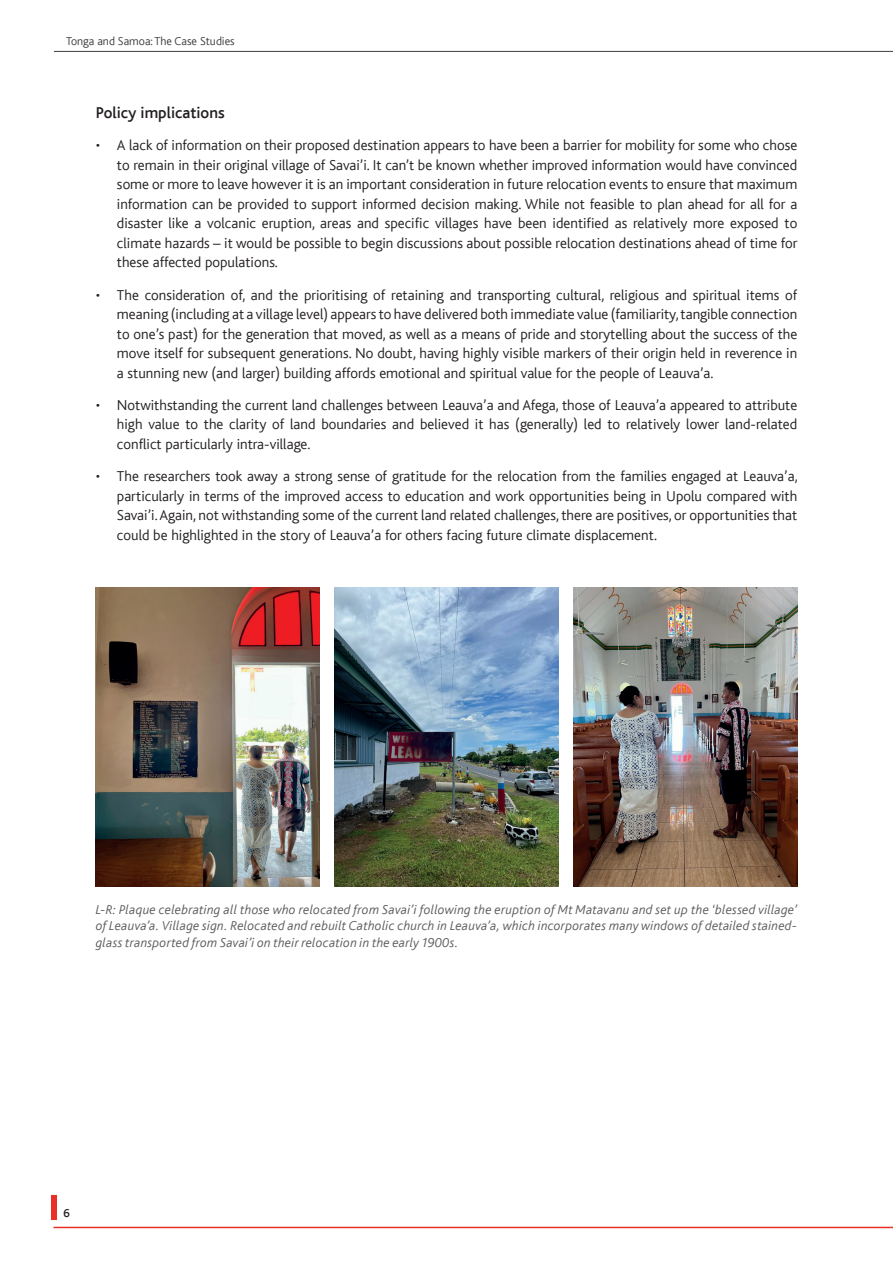
<style>
.page{position:relative;width:893px;height:1263px;background:#fff}
.page>*{position:absolute;margin:0;border:0;box-sizing:border-box;transform-origin:0 0}
.t1{font:500 16.5px "Bliss Baltic";color:#231f20}
.t2{font:300 15px/19.5px "Bliss Baltic";color:#231f20;text-align:justify}
.t3{font:italic 300 13.5px/16.5px "Bliss Baltic";letter-spacing:.015em;color:#5c5c5f;text-align:justify}
.t4{font:300 12px "Bliss Baltic";color:#3e3e3f}
.t5{font:500 12px "Bliss Baltic";color:#231f20}
</style>
<div class="page">
<img style="left:96px;top:588px;width:224px;height:298px">
<img style="left:334px;top:588px;width:225px;height:298px">
<img style="left:573px;top:588px;width:224px;height:298px">
<div style="left:51px;top:1195px;width:6px;height:25px;background:#ea2f29"></div>
<hr style="left:53px;top:1227px;width:840px;height:1px;background:#ea2f29">
<hr style="left:54px;top:51px;width:839px;height:1px;background:#3e3e3f">
<p class="t4" style="left:66px;top:35px;width:170px">Tonga and Samoa: The Case Studies</p>
<p class="t1" style="left:96px;top:104px;width:131px">Policy implications</p>
<p class="t2" style="left:117px;top:136px;width:682px;text-indent:-21px">• A lack of information on their proposed destination appears to have been a barrier for mobility for some who chose to remain in their original village of Savai’i. It can’t be known whether improved information would have convinced some or more to leave however it is an important consideration in future relocation events to ensure that maximum information can be provided to support informed decision making. While not feasible to plan ahead for all for a disaster like a volcanic eruption, areas and specific villages have been identified as relatively more exposed to climate hazards – it would be possible to begin discussions about possible relocation destinations ahead of time for these affected populations.</p>
<p class="t2" style="left:117px;top:285px;width:682px;text-indent:-21px">• The consideration of, and the prioritising of retaining and transporting cultural, religious and spiritual items of meaning (including at a village level) appears to have delivered both immediate value (familiarity, tangible connection to one’s past) for the generation that moved, as well as a means of pride and storytelling about the success of the move itself for subsequent generations. No doubt, having highly visible markers of their origin held in reverence in a stunning new (and larger) building affords emotional and spiritual value for the people of Leauva’a.</p>
<p class="t2" style="left:117px;top:395px;width:682px;text-indent:-21px">• Notwithstanding the current land challenges between Leauva’a and Afega, those of Leauva’a appeared to attribute high value to the clarity of land boundaries and believed it has (generally) led to relatively lower land-related conflict particularly intra-village.</p>
<p class="t2" style="left:117px;top:467px;width:682px;text-indent:-21px">• The researchers took away a strong sense of gratitude for the relocation from the families engaged at Leauva’a, particularly in terms of the improved access to education and work opportunities being in Upolu compared with Savai’i. Again, not withstanding some of the current land related challenges, there are positives, or opportunities that could be highlighted in the story of Leauva’a for others facing future climate displacement.</p>
<p class="t3" style="left:96px;top:901px;width:703px">L-R: Plaque celebrating all those who relocated from Savai’i following the eruption of Mt Matavanu and set up the ‘blessed village’ of Leauva’a. Village sign. Relocated and rebuilt Catholic church in Leauva’a, which incorporates many windows of detailed stained&shy;glass transported from Savai’i on their relocation in the early 1900s.</p>
<p class="t5" style="left:63px;top:1207px;width:8px">6</p>
</div>
